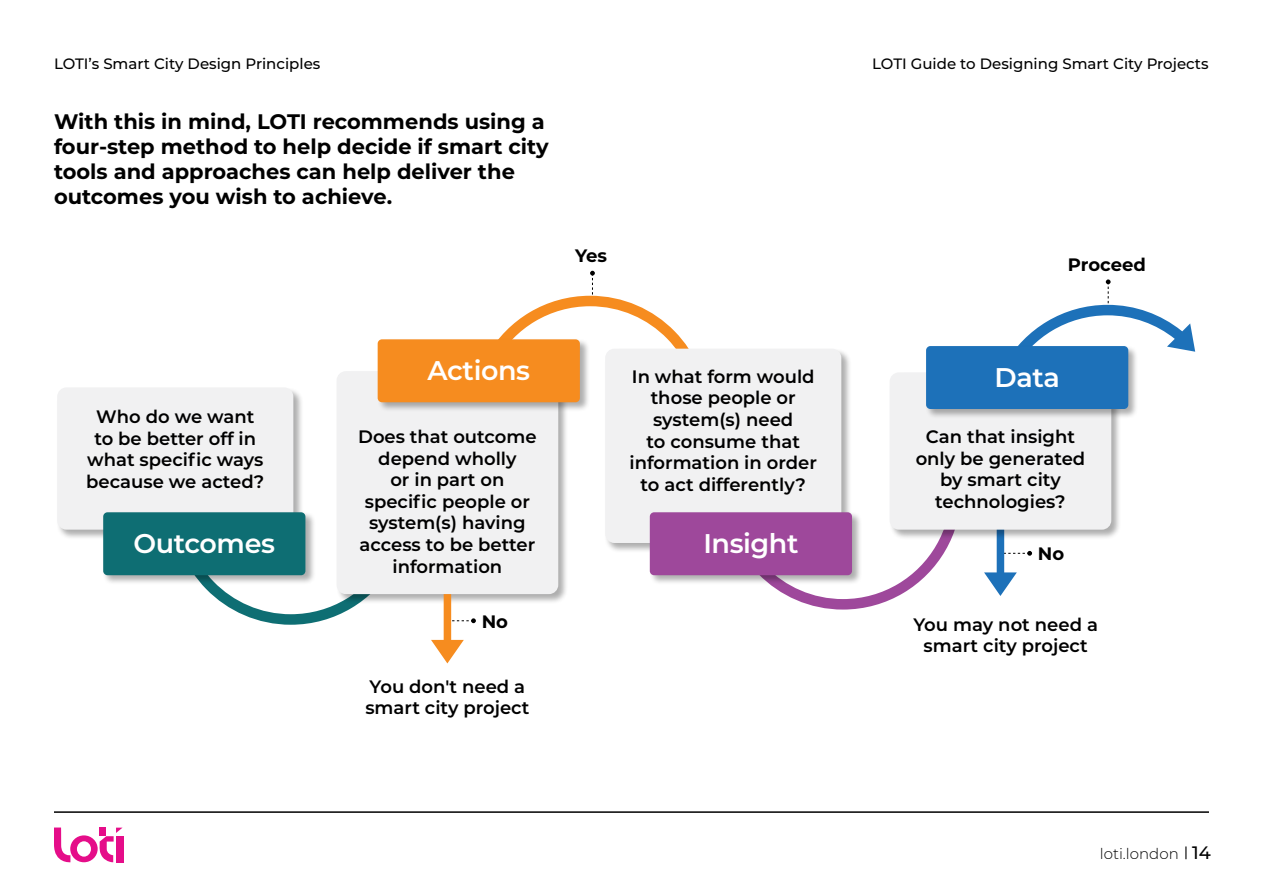
<style>
.page{position:relative;width:1263px;height:893px;background:#fff}
.page>*{position:absolute;margin:0;border:0;box-sizing:border-box;transform-origin:0 0}
.Body_Copy_12{font:600 27px "Montserrat";letter-spacing:-.015em;color:#fff}
.Intro_Bold_14{font:700 21px/25.2px "Montserrat";color:#000}
.Intro_Bold_16{font:600 18px/21.6px "Montserrat";color:#000;text-align:center}
.Intro_Bold_14-2{font:600 18px/21.6px "Montserrat";color:#000}
.Intro_Bold_14-3{font:700 18px "Montserrat";color:#000}
.t1{font:500 15px "Montserrat";color:#000}
.t2{font:300 15px "Montserrat";color:#000}
.s1{font-weight:500;font-size:18px}
</style>
<div class="page">
<svg style="left:1004px;top:551px;width:28px;height:5px"></svg>
<div style="left:997px;top:527px;width:7px;height:57px;background:#1d71b9"></div>
<svg style="left:984px;top:572px;width:33px;height:24px"></svg>
<svg style="left:451px;top:618px;width:25px;height:5px"></svg>
<svg style="left:499px;top:271px;width:189px;height:77px"></svg>
<svg style="left:203px;top:586px;width:153px;height:39px"></svg>
<svg style="left:772px;top:540px;width:179px;height:70px"></svg>
<svg style="left:1019px;top:279px;width:177px;height:73px"></svg>
<div style="left:56px;top:386px;width:248px;height:154px;background:#000;opacity:.32"></div>
<div style="left:57px;top:387px;width:236px;height:143px;background:#f1f1f2;border-radius:9px"></div>
<div style="left:604px;top:348px;width:248px;height:205px;background:#000;opacity:.32"></div>
<div style="left:605px;top:349px;width:236px;height:194px;background:#f1f1f2;border-radius:9px"></div>
<div style="left:336px;top:370px;width:233px;height:235px;background:#000;opacity:.32"></div>
<div style="left:337px;top:371px;width:221px;height:223px;background:#f1f1f2;border-radius:9px"></div>
<div style="left:889px;top:371px;width:232px;height:169px;background:#000;opacity:.32"></div>
<div style="left:889px;top:372px;width:222px;height:158px;background:#f1f1f2;border-radius:9px"></div>
<div style="left:102px;top:511px;width:214px;height:75px;background:#000;opacity:.32"></div>
<div style="left:103px;top:512px;width:202px;height:63px;background:#0e6e73;border-radius:4px"></div>
<div style="left:377px;top:338px;width:213px;height:75px;background:#000;opacity:.32"></div>
<div style="left:378px;top:339px;width:202px;height:63px;background:#f68c1f;border-radius:4px"></div>
<div style="left:649px;top:511px;width:213px;height:75px;background:#000;opacity:.32"></div>
<div style="left:650px;top:512px;width:202px;height:63px;background:#9e489b;border-radius:4px"></div>
<div style="left:925px;top:345px;width:213px;height:74px;background:#000;opacity:.32"></div>
<div style="left:926px;top:346px;width:202px;height:63px;background:#1d71b9;border-radius:4px"></div>
<div style="left:444px;top:594px;width:7px;height:58px;background:#f68c1f"></div>
<svg style="left:431px;top:640px;width:33px;height:23px"></svg>
<svg style="left:1185px;top:846px;width:1px;height:13px"></svg>
<svg style="left:54px;top:827px;width:69px;height:36px"></svg>
<div style="left:116px;top:836px;width:7px;height:26px;background:#e50d89"></div>
<hr style="left:54px;top:811px;width:1155px;height:2px;background:#000">
<p class="t1" style="left:54px;top:53px;width:268px">LOTI’s Smart City Design Principles</p>
<p class="t1" style="left:872px;top:53px;width:338px">LOTI Guide to Designing Smart City Projects</p>
<p class="Intro_Bold_14" style="left:54px;top:108px;width:496px">With this in mind, LOTI recommends using a four-step method to help decide if smart city tools and approaches can help deliver the outcomes you wish to achieve.</p>
<p class="Intro_Bold_14-3" style="left:575px;top:243px;width:34px">Yes</p>
<p class="Intro_Bold_14-3" style="left:1068px;top:252px;width:80px">Proceed</p>
<p class="Intro_Bold_16" style="left:86px;top:405px;width:179px">Who do we want to be better off in what specific ways because we acted?</p>
<p class="Body_Copy_12" style="left:134px;top:524px;width:143px">Outcomes</p>
<p class="Body_Copy_12" style="left:427px;top:351px;width:104px">Actions</p>
<p class="Body_Copy_12" style="left:994px;top:358px;width:67px">Data</p>
<p class="Intro_Bold_16" style="left:629px;top:365px;width:189px">In what form would those people or system(s) need<br>to consume that information in order to act differently?</p>
<p class="Intro_Bold_16" style="left:358px;top:425px;width:180px">Does that outcome depend wholly<br>or in part on specific people or system(s) having access to be better information</p>
<p class="Intro_Bold_16" style="left:916px;top:425px;width:171px">Can that insight only be generated by smart city technologies?</p>
<p class="Body_Copy_12" style="left:703px;top:524px;width:97px">Insight</p>
<p class="Intro_Bold_14-3" style="left:1038px;top:541px;width:28px">No</p>
<p class="Intro_Bold_14-3" style="left:482px;top:608px;width:28px">No</p>
<p class="Intro_Bold_14-2" style="left:365px;top:675px;width:166px">You don't need a smart city project</p>
<p class="Intro_Bold_14-2" style="left:913px;top:613px;width:186px;text-align:center">You may not need a smart city project</p>
<p class="t2" style="left:1100px;top:843px;width:112px">loti.london <span class="s1">14</span></p>
</div>
